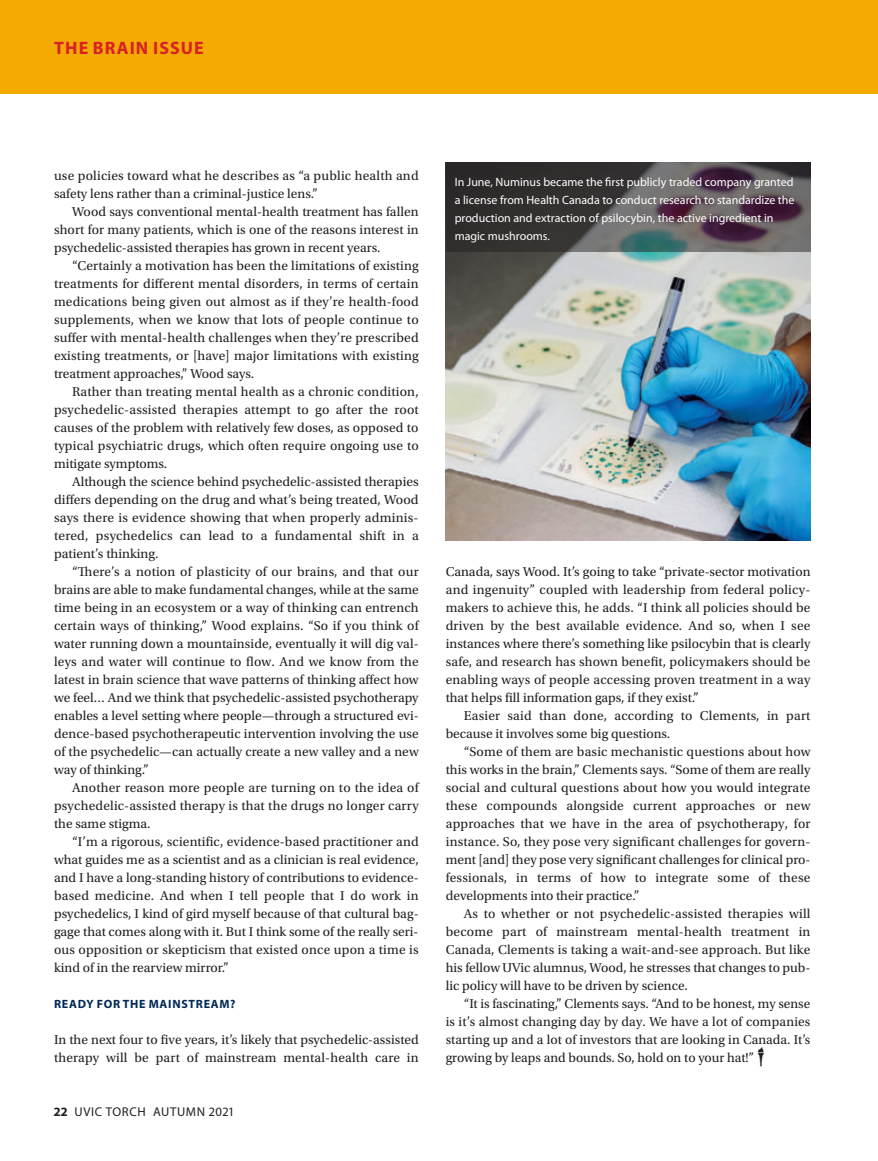
<style>
.page{position:relative;width:878px;height:1161px;background:#fff}
.page>*{position:absolute;margin:0;border:0;box-sizing:border-box;transform-origin:0 0}
.t1{font:700 18px "Myriad Pro";letter-spacing:.06em;color:#d7202a}
.t2{font:13.5px/18px "Utopia Std";color:#231f20;text-align:justify}
.t3{font:12.75px "Myriad Pro";letter-spacing:.05em;color:#231f20}
.t4{font:12px/18px "Myriad Pro";color:#fff}
.t5{font:700 12px "Myriad Pro";letter-spacing:.06em;color:#002958}
</style>
<div class="page">
<div style="left:0;top:0;width:878px;height:94px;background:#f4aa00"></div>
<img style="left:445px;top:252px;width:365px;height:288px">
<div style="left:445px;top:162px;width:365px;height:90px;background:#231f20;opacity:.5"></div>
<h1 class="t1" style="left:54px;top:41px;width:151px">THE BRAIN ISSUE</h1>
<p class="t2" style="left:54px;top:168px;width:366px">use policies toward what he describes as “a public health and safety lens rather than a criminal-justice lens.”</p>
<p class="t2" style="left:54px;top:204px;width:366px;text-indent:18px">Wood says conventional mental-health treatment has fallen short for many patients, which is one of the reasons interest in psychedelic-assisted therapies has grown in recent years.</p>
<p class="t2" style="left:54px;top:258px;width:366px;text-indent:18px">“Certainly a motivation has been the limitations of existing treatments for different mental disorders, in terms of certain medications being given out almost as if they’re health-food supplements, when we know that lots of people continue to suffer with mental-health challenges when they’re prescribed existing treatments, or [have] major limitations with existing treatment approaches,” Wood says.</p>
<p class="t2" style="left:54px;top:384px;width:366px;text-indent:18px">Rather than treating mental health as a chronic condition, psychedelic-assisted therapies attempt to go after the root causes of the problem with relatively few doses, as opposed to typical psychiatric drugs, which often require ongoing use to mitigate symptoms.</p>
<p class="t2" style="left:54px;top:474px;width:366px;text-indent:18px">Although the science behind psychedelic-assisted therapies differs depending on the drug and what’s being treated, Wood says there is evidence showing that when properly adminis&shy;tered, psychedelics can lead to a fundamental shift in a patient’s thinking.</p>
<p class="t2" style="left:54px;top:564px;width:367px;text-indent:18px">“There’s a notion of plasticity of our brains, and that our brains are able to make fundamental changes, while at the same time being in an ecosystem or a way of thinking can entrench certain ways of thinking,” Wood explains. “So if you think of water running down a mountainside, eventually it will dig val&shy;leys and water will continue to flow. And we know from the latest in brain science that wave patterns of thinking affect how we feel… And we think that psychedelic-assisted psychotherapy enables a level setting where people—through a structured evi&shy;dence-based psychotherapeutic intervention involving the use of the psychedelic—can actually create a new valley and a new way of thinking.”</p>
<p class="t2" style="left:54px;top:780px;width:367px;text-indent:18px">Another reason more people are turning on to the idea of psychedelic-assisted therapy is that the drugs no longer carry the same stigma.</p>
<p class="t2" style="left:54px;top:834px;width:366px;text-indent:18px">“I’m a rigorous, scientific, evidence-based practitioner and what guides me as a scientist and as a clinician is real evidence, and I have a long-standing history of contributions to evidence&shy;based medicine. And when I tell people that I do work in psychedelics, I kind of gird myself because of that cultural bag&shy;gage that comes along with it. But I think some of the really seri&shy;ous opposition or skepticism that existed once upon a time is kind of in the rearview mirror.”</p>
<p class="t5" style="left:54px;top:999px;width:183px">READY FOR THE MAINSTREAM?</p>
<p class="t2" style="left:54px;top:1032px;width:366px">In the next four to five years, it’s likely that psychedelic-assisted therapy will be part of mainstream mental-health care in</p>
<p class="t3" style="left:75px;top:1107px;width:132px">UVIC TORCH AUTUMN</p>
<p class="t4" style="left:454px;top:174px;width:341px">In June, Numinus became the first publicly traded company granted a license from Health Canada to conduct research to standardize the production and extraction of psilocybin, the active ingredient in magic mushrooms.</p>
<p class="t2" style="left:445px;top:564px;width:366px">Canada, says Wood. It’s going to take “private-sector motivation and ingenuity” coupled with leadership from federal policy&shy;makers to achieve this, he adds. “I think all policies should be driven by the best available evidence. And so, when I see instances where there’s something like psilocybin that is clearly safe, and research has shown benefit, policymakers should be enabling ways of people accessing proven treatment in a way that helps fill information gaps, if they exist.”</p>
<p class="t2" style="left:445px;top:708px;width:366px;text-indent:18px">Easier said than done, according to Clements, in part because it involves some big questions.</p>
<p class="t2" style="left:445px;top:744px;width:366px;text-indent:18px">“Some of them are basic mechanistic questions about how this works in the brain,” Clements says. “Some of them are really social and cultural questions about how you would integrate these compounds alongside current approaches or new approaches that we have in the area of psychotherapy, for instance. So, they pose very significant challenges for govern&shy;ment [and] they pose very significant challenges for clinical pro&shy;fessionals, in terms of how to integrate some of these developments into their practice.”</p>
<p class="t2" style="left:445px;top:906px;width:366px;text-indent:18px">As to whether or not psychedelic-assisted therapies will become part of mainstream mental-health treatment in Canada, Clements is taking a wait-and-see approach. But like his fellow UVic alumnus, Wood, he stresses that changes to pub&shy;lic policy will have to be driven by science.</p>
<p class="t2" style="left:445px;top:996px;width:366px;text-indent:18px">“It is fascinating,” Clements says. “And to be honest, my sense is it’s almost changing day by day. We have a lot of companies starting up and a lot of investors that are looking in Canada. It’s growing by leaps and bounds. So, hold on to your hat!”</p>
</div>
